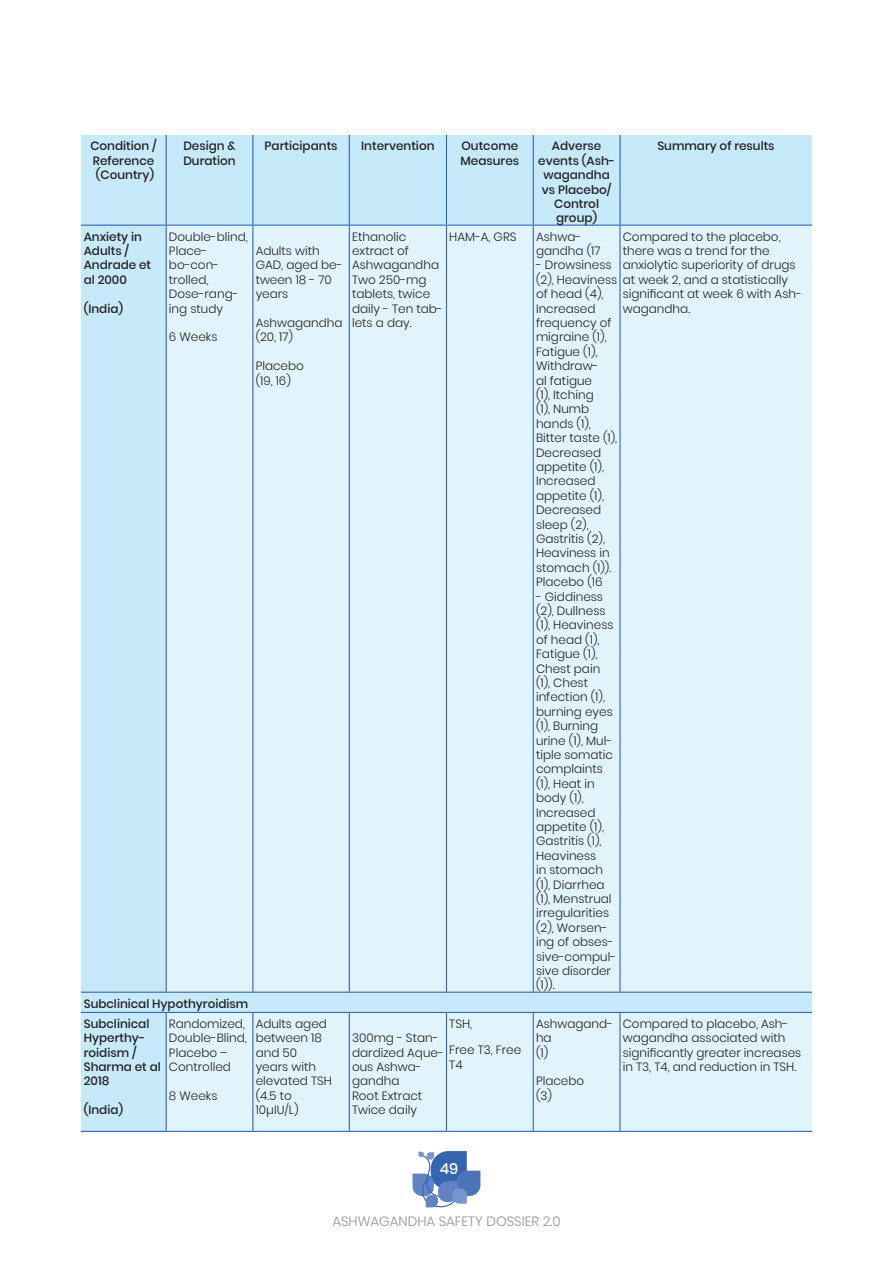
<style>
.page{position:relative;width:893px;height:1263px;background:#fff}
.page>*{position:absolute;margin:0;border:0;box-sizing:border-box;transform-origin:0 0}
.t1{font:500 15px "Poppins";color:#fff}
.t2{font:300 13.5px "Poppins";color:#939598}
.t3{font:300 12px/14.4px "Poppins";color:#231f20}
.t4{font:500 12px/14.4px "Poppins";color:#231f20}
</style>
<div class="page">
<svg style="left:413px;top:1151px;width:67px;height:57px"></svg>
<div style="left:81px;top:135px;width:85px;height:996px;background:#c6eafa"></div>
<div style="left:167px;top:135px;width:645px;height:90px;background:#c6eafa"></div>
<div style="left:166px;top:226px;width:646px;height:905px;background:#e1f4fc"></div>
<hr style="left:166px;top:135px;width:1px;height:90px;background:#3665b0">
<hr style="left:252px;top:135px;width:1px;height:90px;background:#3665b0">
<hr style="left:349px;top:135px;width:1px;height:90px;background:#3665b0">
<hr style="left:446px;top:135px;width:1px;height:90px;background:#3665b0">
<hr style="left:533px;top:135px;width:1px;height:90px;background:#3665b0">
<hr style="left:619px;top:135px;width:2px;height:90px;background:#3665b0">
<hr style="left:81px;top:225px;width:85px;height:1px;background:#3665b0">
<hr style="left:166px;top:225px;width:87px;height:1px;background:#3665b0">
<hr style="left:253px;top:225px;width:96px;height:1px;background:#3665b0">
<hr style="left:349px;top:225px;width:97px;height:1px;background:#3665b0">
<hr style="left:446px;top:225px;width:87px;height:1px;background:#3665b0">
<hr style="left:533px;top:225px;width:87px;height:1px;background:#3665b0">
<hr style="left:620px;top:225px;width:192px;height:1px;background:#3665b0">
<hr style="left:166px;top:226px;width:1px;height:765px;background:#3665b0">
<hr style="left:252px;top:226px;width:1px;height:765px;background:#3665b0">
<hr style="left:349px;top:226px;width:1px;height:765px;background:#3665b0">
<hr style="left:446px;top:226px;width:1px;height:765px;background:#3665b0">
<hr style="left:533px;top:226px;width:1px;height:765px;background:#3665b0">
<hr style="left:619px;top:226px;width:2px;height:765px;background:#3665b0">
<hr style="left:81px;top:991px;width:85px;height:2px;background:#3665b0">
<hr style="left:166px;top:991px;width:87px;height:2px;background:#3665b0">
<hr style="left:253px;top:991px;width:96px;height:2px;background:#3665b0">
<hr style="left:349px;top:991px;width:97px;height:2px;background:#3665b0">
<hr style="left:446px;top:991px;width:87px;height:2px;background:#3665b0">
<hr style="left:533px;top:991px;width:87px;height:2px;background:#3665b0">
<hr style="left:620px;top:991px;width:192px;height:2px;background:#3665b0">
<hr style="left:81px;top:1012px;width:85px;height:1px;background:#3665b0">
<hr style="left:166px;top:1012px;width:87px;height:1px;background:#3665b0">
<hr style="left:166px;top:1013px;width:1px;height:118px;background:#3665b0">
<hr style="left:253px;top:1012px;width:96px;height:1px;background:#3665b0">
<hr style="left:252px;top:1013px;width:1px;height:118px;background:#3665b0">
<hr style="left:349px;top:1012px;width:97px;height:1px;background:#3665b0">
<hr style="left:349px;top:1013px;width:1px;height:118px;background:#3665b0">
<hr style="left:446px;top:1012px;width:87px;height:1px;background:#3665b0">
<hr style="left:446px;top:1013px;width:1px;height:118px;background:#3665b0">
<hr style="left:533px;top:1012px;width:87px;height:1px;background:#3665b0">
<hr style="left:533px;top:1013px;width:1px;height:118px;background:#3665b0">
<hr style="left:620px;top:1012px;width:192px;height:1px;background:#3665b0">
<hr style="left:619px;top:1013px;width:2px;height:118px;background:#3665b0">
<hr style="left:81px;top:1131px;width:85px;height:1px;background:#3665b0">
<hr style="left:166px;top:1131px;width:87px;height:1px;background:#3665b0">
<hr style="left:253px;top:1131px;width:96px;height:1px;background:#3665b0">
<hr style="left:349px;top:1131px;width:97px;height:1px;background:#3665b0">
<hr style="left:446px;top:1131px;width:87px;height:1px;background:#3665b0">
<hr style="left:533px;top:1131px;width:87px;height:1px;background:#3665b0">
<hr style="left:620px;top:1131px;width:192px;height:1px;background:#3665b0">
<p class="t4" style="left:90px;top:139px;width:68px">Condition /<br>Reference (Country)</p>
<p class="t4" style="left:183px;top:139px;width:54px">Design &amp;<br>Duration</p>
<p class="t4" style="left:265px;top:139px;width:74px">Participants</p>
<p class="t4" style="left:361px;top:139px;width:75px">Intervention</p>
<p class="t4" style="left:461px;top:139px;width:60px">Outcome<br>Measures</p>
<p class="t4" style="left:538px;top:139px;width:78px;text-align:center">Adverse events (Ash&shy;wagandha vs Placebo/<br>Control group)</p>
<p class="t4" style="left:657px;top:139px;width:119px">Summary of results</p>
<p class="t4" style="left:84px;top:229px;width:69px">Anxiety in<br>Adults /<br>Andrade et al 2000</p>
<p class="t4" style="left:84px;top:301px;width:41px">(India)</p>
<p class="t3" style="left:169px;top:229px;width:80px">Double-blind,<br>Place&shy;bo-con&shy;trolled,<br>Dose-rang&shy;ing study</p>
<p class="t3" style="left:169px;top:330px;width:50px">6 Weeks</p>
<p class="t3" style="left:352px;top:229px;width:92px">Ethanolic extract of<br>Ashwagandha<br>Two 250-mg tablets, twice daily - Ten tab&shy;lets a day.</p>
<p class="t3" style="left:449px;top:229px;width:69px">HAM-A, GRS</p>
<p class="t3" style="left:536px;top:229px;width:66px">Ashwa&shy;gandha (17</p>
<p class="t3" style="left:623px;top:229px;width:181px">Compared to the placebo, there was a trend for the anxiolytic superiority of drugs at week 2, and a statistically significant at week 6 with Ash&shy;wagandha.</p>
<p class="t3" style="left:256px;top:244px;width:89px">Adults with<br>GAD, aged be&shy;tween 18 - 70 years</p>
<p class="t3" style="left:256px;top:316px;width:88px">Ashwagandha (20, 17)</p>
<p class="t3" style="left:256px;top:359px;width:50px">Placebo (19, 16)</p>
<p class="t3" style="left:536px;top:258px;width:83px">- Drowsiness (2), Heaviness of head (4),<br>Increased frequency of migraine (1),<br>Fatigue (1),<br>Withdraw-<br>al fatigue<br>(1), Itching<br>(1), Numb hands (1),<br>Bitter taste (1),<br>Decreased appetite (1),<br>Increased appetite (1),<br>Decreased sleep (2),<br>Gastritis (2),<br>Heaviness in stomach (1)).<br>Placebo (16</p>
<p class="t3" style="left:536px;top:589px;width:82px">- Giddiness (2), Dullness (1), Heaviness of head (1),<br>Fatigue (1),<br>Chest pain (1), Chest infection (1), burning eyes (1), Burning urine (1), Mul&shy;tiple somatic complaints (1), Heat in body (1),<br>Increased appetite (1),<br>Gastritis (1),<br>Heaviness<br>in stomach (1), Diarrhea (1), Menstrual irregularities (2), Worsen&shy;ing of obses&shy;sive-compul&shy;sive disorder (1)).</p>
<p class="t4" style="left:84px;top:993px;width:166px;line-height:20.2px">Subclinical Hypothyroidism<br>Subclinical</p>
<p class="t4" style="left:84px;top:1031px;width:79px">Hyperthy&shy;roidism /<br>Sharma et al<br>2018</p>
<p class="t4" style="left:84px;top:1103px;width:41px">(India)</p>
<p class="t3" style="left:169px;top:1016px;width:79px">Randomized,<br>Double-Blind,<br>Placebo –<br>Controlled</p>
<p class="t3" style="left:169px;top:1088px;width:50px">8 Weeks</p>
<p class="t3" style="left:256px;top:1016px;width:78px">Adults aged between 18 and 50 years with elevated TSH (4.5 to<br>10μIU/L)</p>
<p class="t3" style="left:449px;top:1010px;width:74px;line-height:26.4px">TSH,<br>Free T3, Free</p>
<p class="t3" style="left:449px;top:1057px;width:15px">T4</p>
<p class="t3" style="left:352px;top:1031px;width:93px">300mg - Stan&shy;dardized Aque&shy;ous Ashwa&shy;gandha<br>Root Extract<br>Twice daily</p>
<p class="t3" style="left:536px;top:1016px;width:79px">Ashwagand&shy;ha<br>(1)</p>
<p class="t3" style="left:536px;top:1074px;width:50px">Placebo (3)</p>
<p class="t3" style="left:623px;top:1016px;width:180px">Compared to placebo, Ash&shy;wagandha associated with significantly greater increases in T3, T4, and reduction in TSH.</p>
<p class="t1" style="left:440px;top:1160px;width:20px">49</p>
<p class="t2" style="left:332px;top:1214px;width:230px">ASHWAGANDHA SAFETY DOSSIER 2.0</p>
</div>
